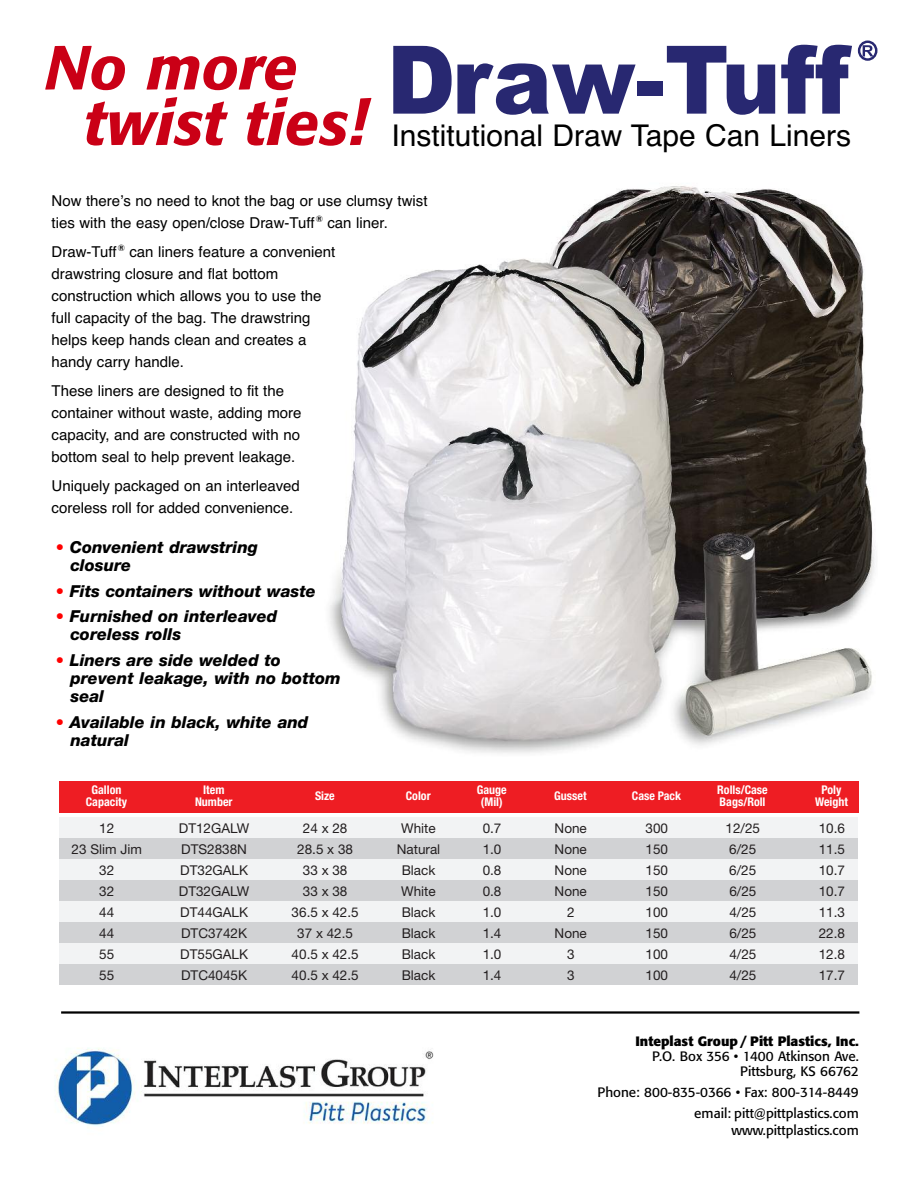
<style>
.page{position:relative;width:918px;height:1188px;background:#fff}
.page>*{position:absolute;margin:0;border:0;box-sizing:border-box;transform-origin:0 0}
.t1{font:italic 500 61.5px/55.5px "Formata";color:#ca0016}
.t2{font:30px "Helvetica";color:#000}
.t3{font:italic 800 16.5px/18.1px "Helvetica Neue";color:#000}
.t4{font:15px/21.9px "Helvetica";color:#000}
.t5{font:13.5px "Helvetica Neue";color:#231f20}
.t6{font:13.5px/15px "Formata";color:#000;text-align:right}
.t7{font:700 13.5px "Formata";color:#000}
.t8{font:700 condensed 12px "Helvetica Neue";color:#fff}
.s1{color:#f00}
</style>
<div class="page">
<img style="left:55px;top:1048px;width:379px;height:80px">
<svg style="left:393px;top:46px;width:243px;height:69px"></svg>
<div style="left:637px;top:82px;width:26px;height:14px;background:#282871"></div>
<svg style="left:667px;top:46px;width:108px;height:69px"></svg>
<svg style="left:781px;top:45px;width:71px;height:69px"></svg>
<svg style="left:863px;top:45px;width:10px;height:11px"></svg>
<div style="left:858px;top:41px;width:19px;height:20px;border:2px solid #282871;border-radius:50%"></div>
<hr style="left:61px;top:1011px;width:798px;height:3px;background:#000">
<div style="left:59px;top:781px;width:800px;height:205px;background:linear-gradient(to right,#fbfbfb,#fbfbfb)"></div>
<div style="left:59px;top:818px;width:799px;height:20px;background:#f2f3f4"></div>
<div style="left:59px;top:838px;width:799px;height:22px;background:#d1d2d4"></div>
<div style="left:59px;top:860px;width:799px;height:20px;background:#f2f3f4"></div>
<div style="left:59px;top:880px;width:799px;height:22px;background:#d1d2d4"></div>
<div style="left:59px;top:902px;width:799px;height:20px;background:#f2f3f4"></div>
<div style="left:59px;top:922px;width:799px;height:22px;background:#d1d2d4"></div>
<div style="left:59px;top:944px;width:799px;height:20px;background:#f2f3f4"></div>
<div style="left:59px;top:964px;width:799px;height:22px;background:#d1d2d4"></div>
<div style="left:59px;top:781px;width:800px;height:32px;background:#ee1d23"></div>
<img style="left:329px;top:186px;width:546px;height:567px">
<h1 class="t1" style="left:85px;top:45px;width:284px;text-indent:-40px">No more twist ties!</h1>
<h2 class="t2" style="left:391px;top:118px;width:461px">Institutional Draw Tape Can Liners</h2>
<p class="t4" style="left:52px;top:190px;width:378px">Now thereʼs no need to knot the bag or use clumsy twist ties with the easy open/close Draw-Tuff<sup>®</sup> can liner.</p>
<p class="t4" style="left:52px;top:241px;width:285px">Draw-Tuff<sup>®</sup> can liners feature a convenient drawstring closure and flat bottom construction which allows you to use the full capacity of the bag. The drawstring helps keep hands clean and creates a handy carry handle.</p>
<p class="t4" style="left:52px;top:380px;width:252px">These liners are designed to fit the container without waste, adding more capacity, and are constructed with no bottom seal to help prevent leakage.</p>
<p class="t4" style="left:52px;top:475px;width:250px">Uniquely packaged on an interleaved coreless roll for added convenience.</p>
<p class="t3" style="left:71px;top:539px;width:189px;text-indent:-15px"><span class="s1">•</span> Convenient drawstring closure</p>
<p class="t3" style="left:56px;top:583px;width:261px"><span class="s1">•</span> Fits containers without waste</p>
<p class="t3" style="left:71px;top:609px;width:208px;text-indent:-15px"><span class="s1">•</span> Furnished on interleaved coreless rolls</p>
<p class="t3" style="left:71px;top:653px;width:272px;text-indent:-15px"><span class="s1">•</span> Liners are side welded to prevent leakage, with no bottom seal</p>
<p class="t3" style="left:71px;top:714px;width:239px;text-indent:-15px"><span class="s1">•</span> Available in black, white and natural</p>
<p class="t8" style="left:92px;top:786px;width:31px">Gallon</p>
<p class="t8" style="left:203px;top:786px;width:23px">Item</p>
<p class="t8" style="left:315px;top:792px;width:21px">Size</p>
<p class="t8" style="left:406px;top:792px;width:26px">Color</p>
<p class="t8" style="left:477px;top:786px;width:31px">Gauge</p>
<p class="t8" style="left:554px;top:792px;width:34px">Gusset</p>
<p class="t8" style="left:632px;top:792px;width:51px">Case Pack</p>
<p class="t8" style="left:717px;top:786px;width:52px">Rolls/Case</p>
<p class="t8" style="left:822px;top:786px;width:21px">Poly</p>
<p class="t8" style="left:86px;top:798px;width:43px">Capacity</p>
<p class="t8" style="left:195px;top:798px;width:39px">Number</p>
<p class="t8" style="left:481px;top:798px;width:23px">(Mil)</p>
<p class="t8" style="left:720px;top:798px;width:47px">Bags/Roll</p>
<p class="t8" style="left:815px;top:798px;width:34px">Weight</p>
<p class="t5" style="left:99px;top:823px;width:17px">12</p>
<p class="t5" style="left:179px;top:823px;width:72px">DT12GALW</p>
<p class="t5" style="left:303px;top:823px;width:46px">24 x 28</p>
<p class="t5" style="left:401px;top:823px;width:36px">White</p>
<p class="t5" style="left:483px;top:823px;width:20px">0.7</p>
<p class="t5" style="left:555px;top:823px;width:34px">None</p>
<p class="t5" style="left:646px;top:823px;width:24px">300</p>
<p class="t5" style="left:726px;top:823px;width:36px">12/25</p>
<p class="t5" style="left:819px;top:823px;width:28px">10.6</p>
<p class="t5" style="left:72px;top:844px;width:72px">23 Slim Jim</p>
<p class="t5" style="left:181px;top:844px;width:67px">DTS2838N</p>
<p class="t5" style="left:297px;top:844px;width:57px">28.5 x 38</p>
<p class="t5" style="left:397px;top:844px;width:45px">Natural</p>
<p class="t5" style="left:483px;top:844px;width:20px">1.0</p>
<p class="t5" style="left:555px;top:844px;width:34px">None</p>
<p class="t5" style="left:646px;top:844px;width:24px">150</p>
<p class="t5" style="left:729px;top:844px;width:29px">6/25</p>
<p class="t5" style="left:819px;top:844px;width:28px">11.5</p>
<p class="t5" style="left:99px;top:865px;width:17px">32</p>
<p class="t5" style="left:180px;top:865px;width:69px">DT32GALK</p>
<p class="t5" style="left:303px;top:865px;width:46px">33 x 38</p>
<p class="t5" style="left:402px;top:865px;width:35px">Black</p>
<p class="t5" style="left:483px;top:865px;width:20px">0.8</p>
<p class="t5" style="left:555px;top:865px;width:34px">None</p>
<p class="t5" style="left:646px;top:865px;width:24px">150</p>
<p class="t5" style="left:729px;top:865px;width:29px">6/25</p>
<p class="t5" style="left:819px;top:865px;width:28px">10.7</p>
<p class="t5" style="left:99px;top:886px;width:17px">32</p>
<p class="t5" style="left:179px;top:886px;width:72px">DT32GALW</p>
<p class="t5" style="left:303px;top:886px;width:46px">33 x 38</p>
<p class="t5" style="left:401px;top:886px;width:36px">White</p>
<p class="t5" style="left:483px;top:886px;width:20px">0.8</p>
<p class="t5" style="left:555px;top:886px;width:34px">None</p>
<p class="t5" style="left:646px;top:886px;width:24px">150</p>
<p class="t5" style="left:729px;top:886px;width:29px">6/25</p>
<p class="t5" style="left:819px;top:886px;width:28px">10.7</p>
<p class="t5" style="left:99px;top:907px;width:17px">44</p>
<p class="t5" style="left:180px;top:907px;width:69px">DT44GALK</p>
<p class="t5" style="left:292px;top:907px;width:69px">36.5 x 42.5</p>
<p class="t5" style="left:402px;top:907px;width:35px">Black</p>
<p class="t5" style="left:483px;top:907px;width:20px">1.0</p>
<p class="t5" style="left:567px;top:907px;width:9px">2</p>
<p class="t5" style="left:646px;top:907px;width:24px">100</p>
<p class="t5" style="left:729px;top:907px;width:29px">4/25</p>
<p class="t5" style="left:819px;top:907px;width:28px">11.3</p>
<p class="t5" style="left:99px;top:928px;width:17px">44</p>
<p class="t5" style="left:181px;top:928px;width:68px">DTC3742K</p>
<p class="t5" style="left:297px;top:928px;width:57px">37 x 42.5</p>
<p class="t5" style="left:402px;top:928px;width:35px">Black</p>
<p class="t5" style="left:483px;top:928px;width:20px">1.4</p>
<p class="t5" style="left:555px;top:928px;width:34px">None</p>
<p class="t5" style="left:646px;top:928px;width:24px">150</p>
<p class="t5" style="left:729px;top:928px;width:29px">6/25</p>
<p class="t5" style="left:819px;top:928px;width:28px">22.8</p>
<p class="t5" style="left:99px;top:949px;width:17px">55</p>
<p class="t5" style="left:180px;top:949px;width:69px">DT55GALK</p>
<p class="t5" style="left:292px;top:949px;width:69px">40.5 x 42.5</p>
<p class="t5" style="left:402px;top:949px;width:35px">Black</p>
<p class="t5" style="left:483px;top:949px;width:20px">1.0</p>
<p class="t5" style="left:567px;top:949px;width:9px">3</p>
<p class="t5" style="left:646px;top:949px;width:24px">100</p>
<p class="t5" style="left:729px;top:949px;width:29px">4/25</p>
<p class="t5" style="left:819px;top:949px;width:28px">12.8</p>
<p class="t5" style="left:99px;top:970px;width:17px">55</p>
<p class="t5" style="left:181px;top:970px;width:68px">DTC4045K</p>
<p class="t5" style="left:292px;top:970px;width:69px">40.5 x 42.5</p>
<p class="t5" style="left:402px;top:970px;width:35px">Black</p>
<p class="t5" style="left:483px;top:970px;width:20px">1.4</p>
<p class="t5" style="left:567px;top:970px;width:9px">3</p>
<p class="t5" style="left:646px;top:970px;width:24px">100</p>
<p class="t5" style="left:729px;top:970px;width:29px">4/25</p>
<p class="t5" style="left:819px;top:970px;width:28px">17.7</p>
<p class="t7" style="left:636px;top:1036px;width:225px">Inteplast Group / Pitt Plastics, Inc.</p>
<p class="t6" style="left:652px;top:1050px;width:208px">P.O. Box 356 • 1400 Atkinson Ave.<br>Pittsburg, KS 66762</p>
<p class="t6" style="left:597px;top:1083px;width:263px;line-height:21px">Phone: 800-835-0366 • Fax: 800-314-8449 email: pitt@pittplastics.com</p>
<p class="t6" style="left:731px;top:1124px;width:129px">www.pittplastics.com</p>
</div>
